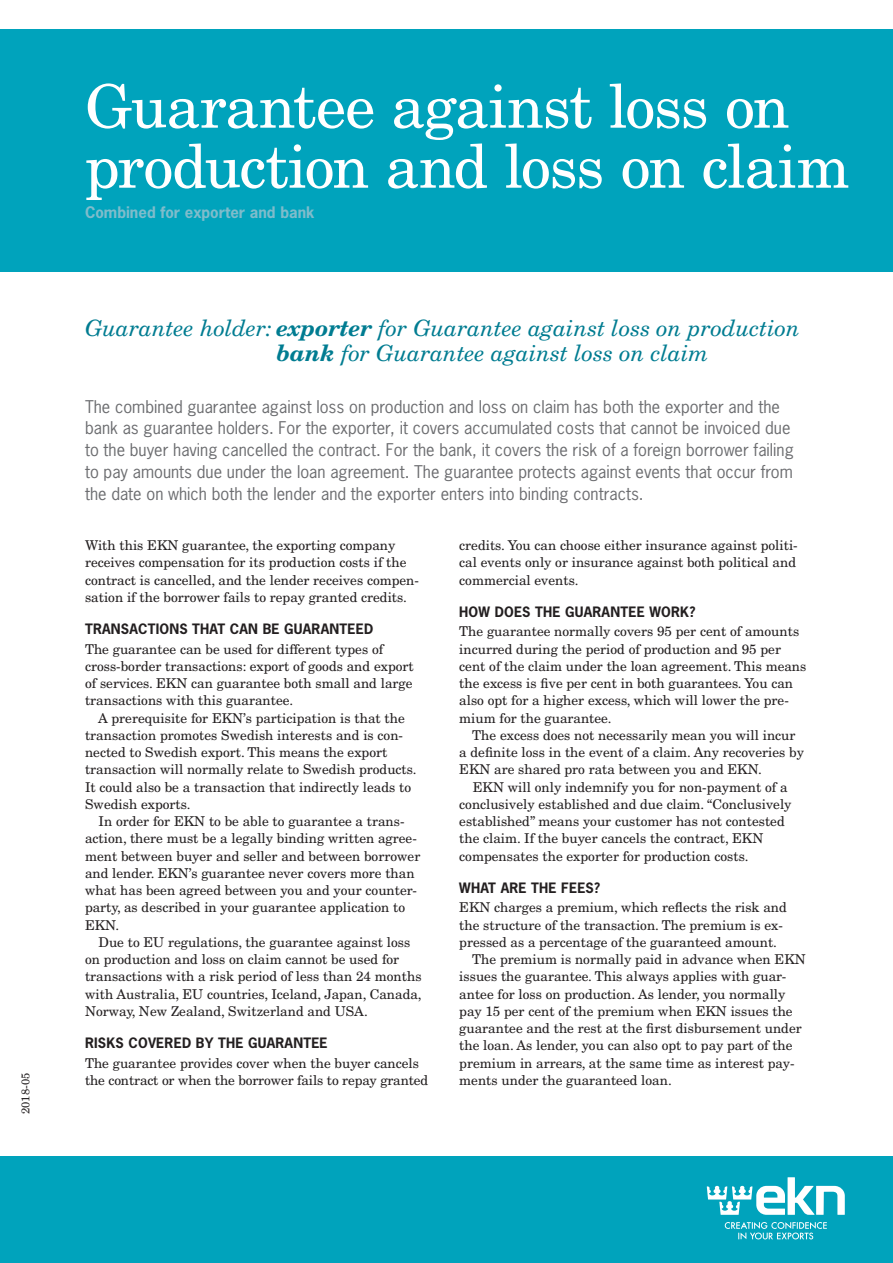
<style>
.page{position:relative;width:893px;height:1263px;background:#fff}
.page>*{position:absolute;margin:0;border:0;box-sizing:border-box;transform-origin:0 0}
.t1{font:60px/60px "New Century Schlbk LT Std";letter-spacing:-.02em;color:#fff}
.t2{font:italic 22.5px/25.5px "New Century Schlbk LT Std";color:#007c91}
.t3{font:16.5px/21.8px "News Gothic Std";color:#6c6d70}
.t4{font:700 15px "News Gothic Std";color:#7fbccb}
.t5{font:13.5px/17.2px "New Century Schlbk LT Std";color:#231f20}
.t6{font:700 13.5px "News Gothic Std";letter-spacing:.015em;color:#231f20}
.t7{font:11.25px "New Century Schlbk LT Std";color:#231f20}
.s1{font-weight:700}
</style>
<div class="page">
<div style="left:0;top:1157px;width:893px;height:106px;background:#00a3bc"></div>
<div style="left:0;top:30px;width:893px;height:242px;background:#00a3bc"></div>
<svg style="left:707px;top:1177px;width:138px;height:38px"></svg>
<svg style="left:725px;top:1222px;width:102px;height:17px"></svg>
<p class="t7" style="left:19px;top:1114px;width:43px;rotate:-90deg">2018-05</p>
<h1 class="t1" style="left:85px;top:76px;width:766px">Guarantee against loss on production and loss on claim</h1>
<p class="t4" style="left:85px;top:203px;width:231px">Combined for exporter and bank</p>
<h2 class="t2" style="left:276px;top:315px;width:525px;text-indent:-191px">Guarantee holder: <span class="s1">exporter</span> for Guarantee against loss on production <span class="s1">bank</span> for Guarantee against loss on claim</h2>
<p class="t3" style="left:85px;top:395px;width:710px">The combined guarantee against loss on production and loss on claim has both the exporter and the bank as guarantee holders. For the exporter, it covers accumulated costs that cannot be invoiced due to the buyer having cancelled the contract. For the bank, it covers the risk of a foreign borrower failing to pay amounts due under the loan agreement. The guarantee protects against events that occur from the date on which both the lender and the exporter enters into binding contracts.</p>
<p class="t5" style="left:85px;top:536px;width:335px">With this EKN guarantee, the exporting company receives compensation for its production costs if the contract is cancelled, and the lender receives compen&shy;sation if the borrower fails to repay granted credits.</p>
<p class="t6" style="left:85px;top:620px;width:290px">TRANSACTIONS THAT CAN BE GUARANTEED</p>
<p class="t5" style="left:85px;top:640px;width:330px">The guarantee can be used for different types of cross-border transactions: export of goods and export of services. EKN can guarantee both small and large transactions with this guarantee.</p>
<p class="t5" style="left:85px;top:709px;width:333px;text-indent:13px">A prerequisite for EKN’s participation is that the transaction promotes Swedish interests and is con&shy;nected to Swedish export. This means the export transaction will normally relate to Swedish products.<br>It could also be a transaction that indirectly leads to Swedish exports.</p>
<p class="t5" style="left:85px;top:813px;width:337px;text-indent:14px">In order for EKN to be able to guarantee a trans&shy;action, there must be a legally binding written agree&shy;ment between buyer and seller and between borrower and lender. EKN’s guarantee never covers more than what has been agreed between you and your counter&shy;party, as described in your guarantee application to EKN.</p>
<p class="t5" style="left:85px;top:933px;width:338px;text-indent:14px">Due to EU regulations, the guarantee against loss on production and loss on claim cannot be used for transactions with a risk period of less than 24 months with Australia, EU countries, Iceland, Japan, Canada, Norway, New Zealand, Switzerland and USA.</p>
<p class="t6" style="left:85px;top:1034px;width:244px">RISKS COVERED BY THE GUARANTEE</p>
<p class="t5" style="left:85px;top:1054px;width:345px">The guarantee provides cover when the buyer cancels the contract or when the borrower fails to repay granted</p>
<p class="t5" style="left:459px;top:537px;width:340px">credits. You can choose either insurance against politi&shy;cal events only or insurance against both political and commercial events.</p>
<p class="t6" style="left:459px;top:603px;width:238px">HOW DOES THE GUARANTEE WORK?</p>
<p class="t5" style="left:459px;top:623px;width:349px">The guarantee normally covers 95 per cent of amounts incurred during the period of production and 95 per cent of the claim under the loan agreement. This means the excess is five per cent in both guarantees. You can also opt for a higher excess, which will lower the pre&shy;mium for the guarantee.</p>
<p class="t5" style="left:459px;top:726px;width:346px;text-indent:13px">The excess does not necessarily mean you will incur a definite loss in the event of a claim. Any recoveries by<br>EKN are shared pro rata between you and EKN.</p>
<p class="t5" style="left:459px;top:778px;width:334px;text-indent:14px">EKN will only indemnify you for non-payment of a conclusively established and due claim. “Conclusively established” means your customer has not contested the claim. If the buyer cancels the contract, EKN compensates the exporter for production costs.</p>
<p class="t6" style="left:459px;top:879px;width:142px">WHAT ARE THE FEES?</p>
<p class="t5" style="left:459px;top:899px;width:329px">EKN charges a premium, which reflects the risk and</p>
<p class="t5" style="left:459px;top:916px;width:325px">the structure of the transaction. The premium is ex-</p>
<p class="t5" style="left:459px;top:933px;width:319px">pressed as a percentage of the guaranteed amount.</p>
<p class="t5" style="left:472px;top:951px;width:335px">The premium is normally paid in advance when EKN</p>
<p class="t5" style="left:459px;top:968px;width:328px">issues the guarantee. This always applies with guar-</p>
<p class="t5" style="left:459px;top:985px;width:328px">antee for loss on production. As lender, you normally</p>
<p class="t5" style="left:459px;top:1002px;width:335px">pay 15 per cent of the premium when EKN issues the</p>
<p class="t5" style="left:459px;top:1020px;width:344px">guarantee and the rest at the first disbursement under</p>
<p class="t5" style="left:459px;top:1037px;width:335px">the loan. As lender, you can also opt to pay part of the</p>
<p class="t5" style="left:459px;top:1054px;width:337px">premium in arrears, at the same time as interest pay-</p>
<p class="t5" style="left:459px;top:1071px;width:214px">ments under the guaranteed loan.</p>
</div>
